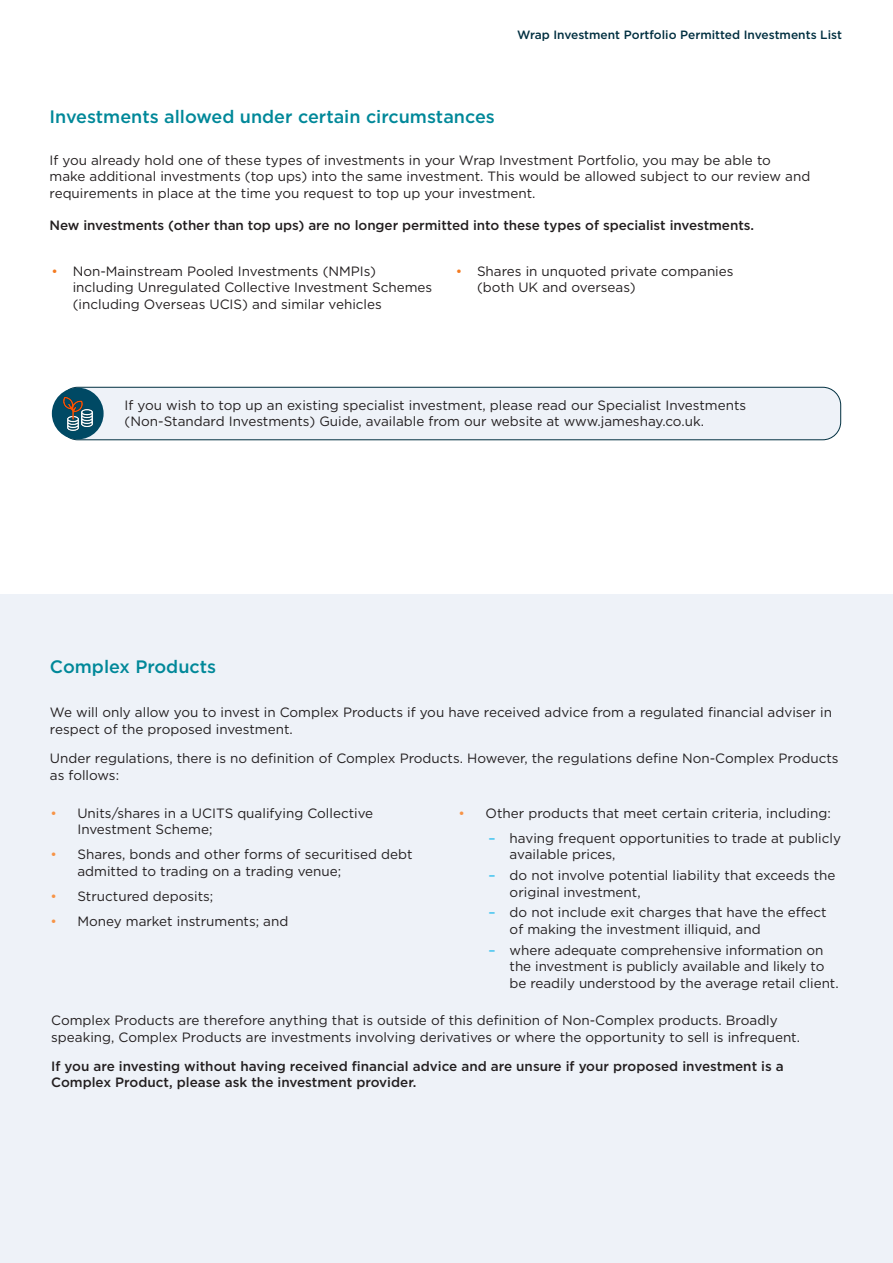
<style>
.page{position:relative;width:893px;height:1263px;background:#fff}
.page>*{position:absolute;margin:0;border:0;box-sizing:border-box;transform-origin:0 0}
.t1{font:500 18px "Gotham";color:#089}
.t2{font:13.5px/16.5px "Gotham";color:#231f20}
.t3{font:500 13.5px/16.5px "Gotham";letter-spacing:-.005em;color:#231f20}
.t4{font:500 12px "Gotham";color:#002f40}
.s1{color:#f47b21}
.s2{color:#f79447}
.s3{color:#00b2ec}
</style>
<div class="page">
<div style="left:0;top:594px;width:893px;height:669px;background:#eef2f8"></div>
<div style="left:60px;top:387px;width:781px;height:53px;background:#eef2f8;border-radius:18px"></div>
<div style="left:59px;top:387px;width:782px;height:53px;border:1px solid #002f40;border-radius:18px"></div>
<img style="left:53px;top:388px;width:51px;height:50px">
<p class="t4" style="left:517px;top:27px;width:326px">Wrap Investment Portfolio Permitted Investments List</p>
<h1 class="t1" style="left:50px;top:105px;width:447px">Investments allowed under certain circumstances</h1>
<p class="t2" style="left:50px;top:151px;width:762px">If you already hold one of these types of investments in your Wrap Investment Portfolio, you may be able to make additional investments (top ups) into the same investment. This would be allowed subject to our review and requirements in place at the time you request to top up your investment.</p>
<p class="t3" style="left:50px;top:216px;width:706px">New investments (other than top ups) are no longer permitted into these types of specialist investments.</p>
<p class="t2" style="left:73px;top:262px;width:361px;text-indent:-21px"><span class="s1">•</span> Non-Mainstream Pooled Investments (NMPIs) including Unregulated Collective Investment Schemes (including Overseas UCIS) and similar vehicles</p>
<p class="t2" style="left:477px;top:262px;width:258px;text-indent:-21px"><span class="s1">•</span> Shares in unquoted private companies (both UK and overseas)</p>
<p class="t2" style="left:125px;top:397px;width:623px;line-height:15.8px">If you wish to top up an existing specialist investment, please read our Specialist Investments (Non-Standard Investments) Guide, available from our website at www.jameshay.co.uk.</p>
<h1 class="t1" style="left:50px;top:655px;width:168px">Complex Products</h1>
<p class="t2" style="left:50px;top:704px;width:784px">We will only allow you to invest in Complex Products if you have received advice from a regulated financial adviser in respect of the proposed investment.</p>
<p class="t2" style="left:50px;top:750px;width:790px">Under regulations, there is no definition of Complex Products. However, the regulations define Non-Complex Products as follows:</p>
<p class="t2" style="left:77px;top:804px;width:297px;text-indent:-27px"><span class="s2">•</span> Units/shares in a UCITS qualifying Collective<br>Investment Scheme;</p>
<p class="t2" style="left:77px;top:846px;width:337px;text-indent:-27px"><span class="s2">•</span> Shares, bonds and other forms of securitised debt admitted to trading on a trading venue;</p>
<p class="t2" style="left:50px;top:887px;width:164px"><span class="s2">•</span> Structured deposits;</p>
<p class="t2" style="left:50px;top:912px;width:240px"><span class="s2">•</span> Money market instruments; and</p>
<p class="t2" style="left:459px;top:804px;width:374px"><span class="s2">•</span> Other products that meet certain criteria, including:</p>
<p class="t2" style="left:510px;top:829px;width:333px;text-indent:-21px"><span class="s3">–</span> having frequent opportunities to trade at publicly available prices,</p>
<p class="t2" style="left:510px;top:867px;width:327px;text-indent:-21px"><span class="s3">–</span> do not involve potential liability that exceeds the original investment,</p>
<p class="t2" style="left:510px;top:904px;width:319px;text-indent:-21px"><span class="s3">–</span> do not include exit charges that have the effect of making the investment illiquid, and</p>
<p class="t2" style="left:510px;top:941px;width:330px;text-indent:-21px"><span class="s3">–</span> where adequate comprehensive information on the investment is publicly available and likely to be readily understood by the average retail client.</p>
<p class="t2" style="left:51px;top:1012px;width:750px">Complex Products are therefore anything that is outside of this definition of Non-Complex products. Broadly speaking, Complex Products are investments involving derivatives or where the opportunity to sell is infrequent.</p>
<p class="t3" style="left:51px;top:1058px;width:734px">If you are investing without having received financial advice and are unsure if your proposed investment is a<br>Complex Product, please ask the investment provider.</p>
</div>
